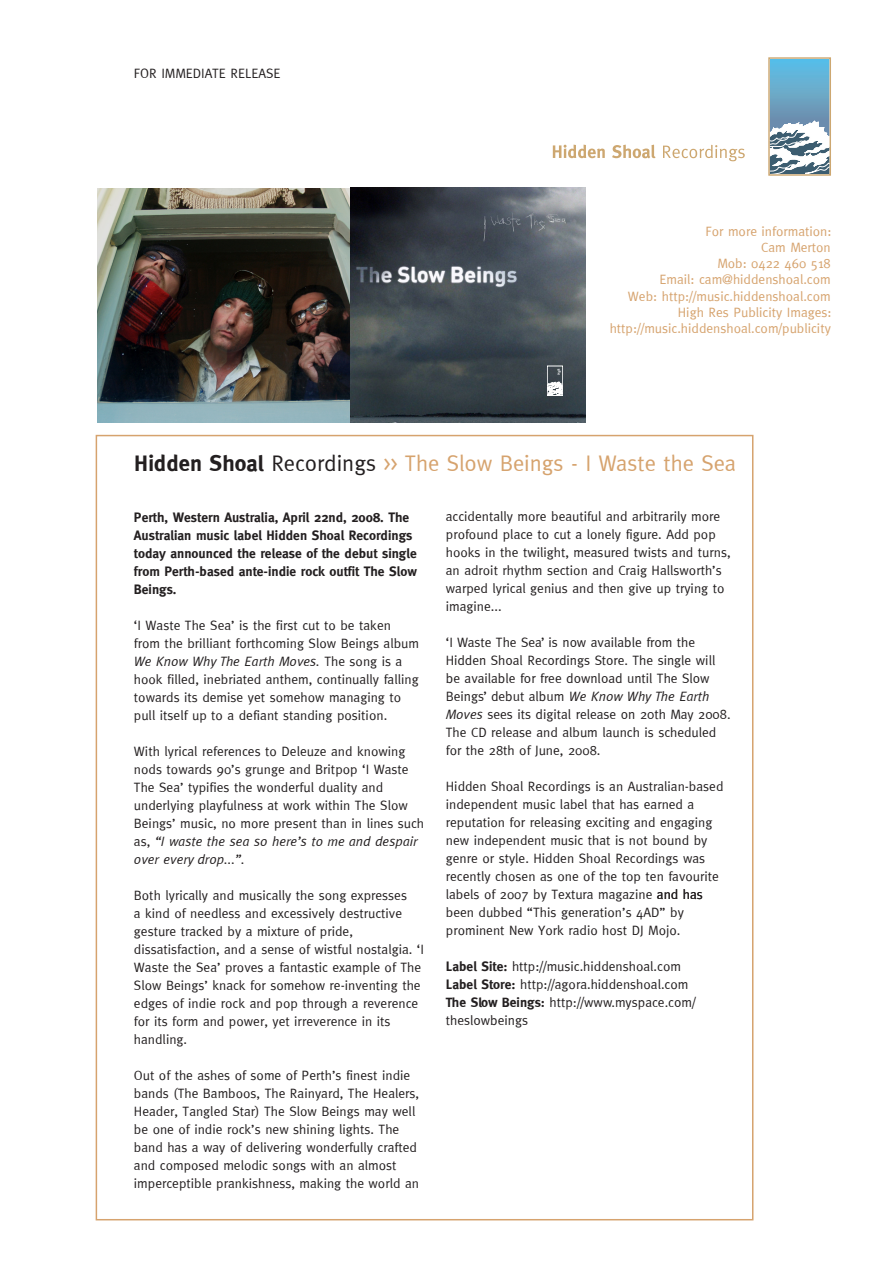
<style>
.page{position:relative;width:893px;height:1263px;background:#fff}
.page>*{position:absolute;margin:0;border:0;box-sizing:border-box;transform-origin:0 0}
.t1{font:22.5px "Meta";color:#d6a36e}
.body{font:13.5px/18px "Meta Normal";color:#231f20}
.bold{font:13.5px/18px "Meta";color:#231f20}
.body-2{font:700 13.5px/18px "Meta";color:#231f20}
.t2{font:13.5px/16.2px "Meta Normal";color:#d6a36e;text-align:right}
.body-3{font:13.5px/18px "Meta";color:#231f20}
.s1{font-weight:700;color:#231f20}
.s2{color:#231f20}
.s3{font-family:"Meta";font-style:italic}
.s4{font-style:italic}
.s5{font-family:"Meta Normal"}
.s6{font-family:"Meta";font-weight:700}
.s7{font-weight:700}
</style>
<div class="page">
<svg style="left:770px;top:59px;width:59px;height:115px"></svg>
<div style="left:768px;top:57px;width:63px;height:119px;border:1px solid #cda770"></div>
<svg style="left:553px;top:145px;width:52px;height:13px"></svg>
<svg style="left:612px;top:145px;width:43px;height:13px"></svg>
<svg style="left:663px;top:145px;width:82px;height:16px"></svg>
<img style="left:97px;top:188px;width:489px;height:234px">
<div style="left:547px;top:366px;width:16px;height:30px;border:1px solid #fff"></div>
<svg style="left:547px;top:382px;width:16px;height:14px"></svg>
<svg style="left:557px;top:369px;width:4px;height:5px"></svg>
<p class="bold" style="left:134px;top:65px;width:148px">FOR IMMEDIATE RELEASE</p>
<p class="t2" style="left:705px;top:223px;width:128px">For more information:</p>
<p class="t2" style="left:761px;top:239px;width:71px">Cam Merton</p>
<p class="t2" style="left:717px;top:255px;width:115px">Mob: 0422 460 518</p>
<p class="t2" style="left:659px;top:271px;width:173px">Email: cam@hiddenshoal.com</p>
<p class="t2" style="left:628px;top:288px;width:204px">Web: http://music.hiddenshoal.com</p>
<p class="t2" style="left:610px;top:304px;width:223px">High Res Publicity Images: http://music.hiddenshoal.com/publicity</p>
<p class="t1" style="left:134px;top:450px;width:603px"><span class="s1">Hidden Shoal</span> <span class="s2">Recordings</span> &gt;&gt; The Slow Beings - I Waste the Sea</p>
<p class="body-2" style="left:134px;top:508px;width:285px">Perth, Western Australia, April 22nd, 2008. The Australian music label Hidden Shoal Recordings today announced the release of the debut single from Perth-based ante-indie rock outfit The Slow Beings.</p>
<p class="body" style="left:134px;top:616px;width:287px">‘I Waste The Sea’ is the first cut to be taken from the brilliant forthcoming Slow Beings album <span class="s3">We Know Why The Earth Moves.</span> The song is a hook filled, inebriated anthem, continually falling towards its demise yet somehow managing to pull itself up to a defiant standing position.</p>
<p class="body" style="left:134px;top:742px;width:292px">With lyrical references to Deleuze and knowing nods towards 90’s grunge and Britpop ‘I Waste The Sea’ typifies the wonderful duality and underlying playfulness at work within The Slow Beings’ music, no more present than in lines such as, <span class="s3">“I waste the sea so here’s to me and despair over every drop...”.</span></p>
<p class="body" style="left:134px;top:886px;width:292px">Both lyrically and musically the song expresses<br>a kind of needless and excessively destructive gesture tracked by a mixture of pride, dissatisfaction, and a sense of wistful nostalgia. ‘I Waste the Sea’ proves a fantastic example of The Slow Beings’ knack for somehow re-inventing the edges of indie rock and pop through a reverence for its form and power, yet irreverence in its handling.</p>
<p class="body" style="left:134px;top:1066px;width:287px">Out of the ashes of some of Perth’s finest indie bands (The Bamboos, The Rainyard, The Healers, Header, Tangled Star) The Slow Beings may well be one of indie rock’s new shining lights. The band has a way of delivering wonderfully crafted and composed melodic songs with an almost imperceptible prankishness, making the world an</p>
<p class="body" style="left:446px;top:507px;width:286px">accidentally more beautiful and arbitrarily more profound place to cut a lonely figure. Add pop hooks in the twilight, measured twists and turns, an adroit rhythm section and Craig Hallsworth’s warped lyrical genius and then give up trying to imagine...</p>
<p class="bold" style="left:446px;top:633px;width:286px">‘I Waste The Sea’ is now available from the Hidden Shoal Recordings Store. The single will be available for free download until The Slow Beings’ debut album <span class="s4">We Know Why The Earth Moves</span> sees its digital release on 20th May 2008.<br><span class="s5">The CD release and album launch is scheduled for the 28th of June, 2008.</span></p>
<p class="body" style="left:446px;top:777px;width:279px">Hidden Shoal Recordings is an Australian-based independent music label that has earned a reputation for releasing exciting and engaging new independent music that is not bound by genre or style. Hidden Shoal Recordings was recently chosen as one of the top ten favourite labels of 2007 by Textura magazine and has been dubbed “This generation’s 4AD” by prominent New York radio host DJ Mojo.</p>
<p class="body" style="left:446px;top:957px;width:237px"><span class="s6">Label Site:</span> http://music.hiddenshoal.com</p>
<p class="body" style="left:446px;top:975px;width:244px"><span class="s6">Label Store:</span> http://agora.hiddenshoal.com</p>
<p class="body-3" style="left:446px;top:993px;width:251px"><span class="s7">The Slow Beings:</span> http://www.myspace.com/ theslowbeings</p>
</div>
